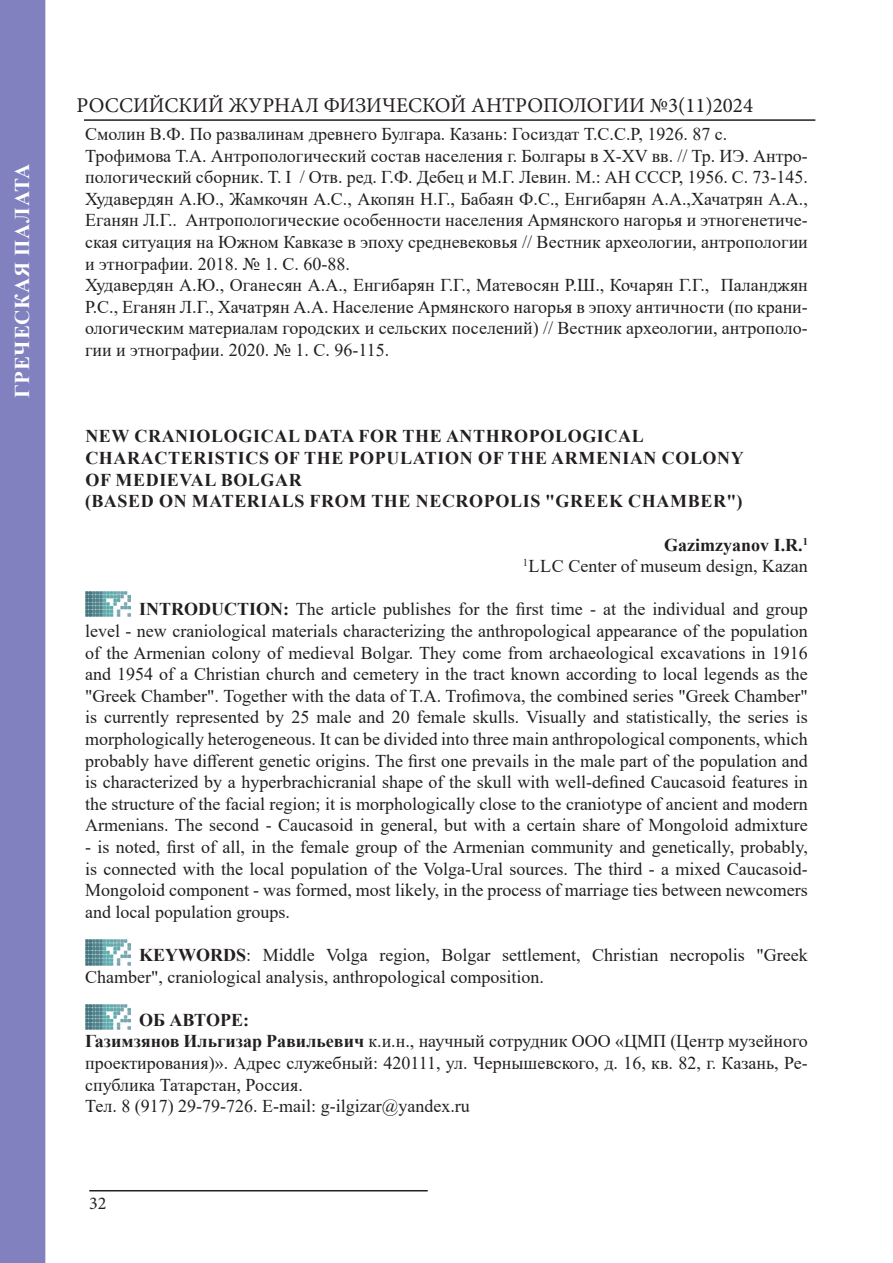
<style>
.page{position:relative;width:893px;height:1263px;background:#fff}
.page>*{position:absolute;margin:0;border:0;box-sizing:border-box;transform-origin:0 0}
.t1{font:21px "Minion Pro";color:#231f20}
.t2{font:700 21px "Times New Roman";letter-spacing:.035em;color:#fff}
.t3{font:18px/21.6px "Times New Roman";color:#231f20}
.t4{font:700 18px/21.6px "Times New Roman";letter-spacing:.035em;color:#231f20}
.t5{font:18px "Minion Pro";color:#231f20}
.s1{font-weight:700}
</style>
<div class="page">
<hr style="left:84px;top:119px;width:731px;height:2px;background:#231f20">
<hr style="left:89px;top:1190px;width:339px;height:1px;background:#231f20">
<div style="left:1px;top:1px;width:44px;height:1261px;background:#8081be"></div>
<div style="left:0;top:0;width:45px;height:1263px;border:2px solid #8081be"></div>
<img style="left:85px;top:591px;width:45px;height:26px">
<img style="left:85px;top:940px;width:45px;height:25px">
<img style="left:85px;top:1004px;width:45px;height:26px">
<p class="t2" style="left:7px;top:398px;width:236px;rotate:-90deg">ГРЕЧЕСКАЯ ПАЛАТА</p>
<p class="t1" style="left:77px;top:91px;width:678px">РОССИЙСКИЙ ЖУРНАЛ ФИЗИЧЕСКОЙ АНТРОПОЛОГИИ №3(11)2024</p>
<p class="t3" style="left:85px;top:123px;width:724px">Смолин В.Ф. По развалинам древнего Булгара. Казань: Госиздат Т.С.С.Р, 1926. 87 с.<br>Трофимова Т.А. Антропологический состав населения г. Болгары в Х-ХV вв. // Тр. ИЭ. Антро&shy;пологический сборник. Т. I / Отв. ред. Г.Ф. Дебец и М.Г. Левин. М.: АН СССР, 1956. С. 73-145.<br>Худавердян А.Ю., Жамкочян А.С., Акопян Н.Г., Бабаян Ф.С., Енгибарян А.А.,Хачатрян А.А., Еганян Л.Г.. Антропологические особенности населения Армянского нагорья и этногенетиче&shy;ская ситуация на Южном Кавказе в эпоху средневековья // Вестник археологии, антропологии и этнографии. 2018. № 1. С. 60-88.<br>Худавердян А.Ю., Оганесян А.А., Енгибарян Г.Г., Матевосян Р.Ш., Кочарян Г.Г., Паланджян Р.С., Еганян Л.Г., Хачатрян А.А. Население Армянского нагорья в эпоху античности (по крани&shy;ологическим материалам городских и сельских поселений) // Вестник археологии, антрополо&shy;гии и этнографии. 2020. № 1. С. 96-115.</p>
<p class="t4" style="left:85px;top:425px;width:660px">NEW CRANIOLOGICAL DATA FOR THE ANTHROPOLOGICAL CHARACTERISTICS OF THE POPULATION OF THE ARMENIAN COLONY OF MEDIEVAL BOLGAR<br>(BASED ON MATERIALS FROM THE NECROPOLIS "GREEK CHAMBER")</p>
<p class="t3" style="left:523px;top:533px;width:287px;text-align:right"><span class="s1">Gazimzyanov I.R.</span><sup>1<br></sup><sup>1</sup>LLC Center of museum design, Kazan</p>
<p class="t3" style="left:85px;top:598px;width:724px;text-align:justify;text-indent:54px"><span class="s1">INTRODUCTION:</span> The article publishes for the first time - at the individual and group level - new craniological materials characterizing the anthropological appearance of the population of the Armenian colony of medieval Bolgar. They come from archaeological excavations in 1916 and 1954 of a Christian church and cemetery in the tract known according to local legends as the "Greek Chamber". Together with the data of T.A. Trofimova, the combined series "Greek Chamber" is currently represented by 25 male and 20 female skulls. Visually and statistically, the series is morphologically heterogeneous. It can be divided into three main anthropological components, which probably have different genetic origins. The first one prevails in the male part of the population and is characterized by a hyperbrachicranial shape of the skull with well-defined Caucasoid features in the structure of the facial region; it is morphologically close to the craniotype of ancient and modern Armenians. The second - Caucasoid in general, but with a certain share of Mongoloid admixture</p>
<p class="t3" style="left:85px;top:835px;width:724px;text-align:justify">- is noted, first of all, in the female group of the Armenian community and genetically, probably, is connected with the local population of the Volga-Ural sources. The third - a mixed Caucasoid-Mongoloid component - was formed, most likely, in the process of marriage ties between newcomers and local population groups.</p>
<p class="t3" style="left:85px;top:943px;width:724px;text-indent:54px"><span class="s1">KEYWORDS</span>: Middle Volga region, Bolgar settlement, Christian necropolis "Greek<br>Chamber", craniological analysis, anthropological composition.</p>
<p class="t3" style="left:85px;top:1008px;width:724px;text-indent:54px"><span class="s1">ОБ АВТОРЕ:<br>Газимзянов Ильгизар Равильевич</span> к.и.н., научный сотрудник ООО «ЦМП (Центр музейного проектирования)». Адрес служебный: 420111, ул. Чернышевского, д. 16, кв. 82, г. Казань, Ре&shy;спублика Татарстан, Россия.<br>Тел. 8 (917) 29-79-726. E-mail: g-ilgizar@yandex.ru</p>
<p class="t5" style="left:89px;top:1192px;width:19px">32</p>
</div>
